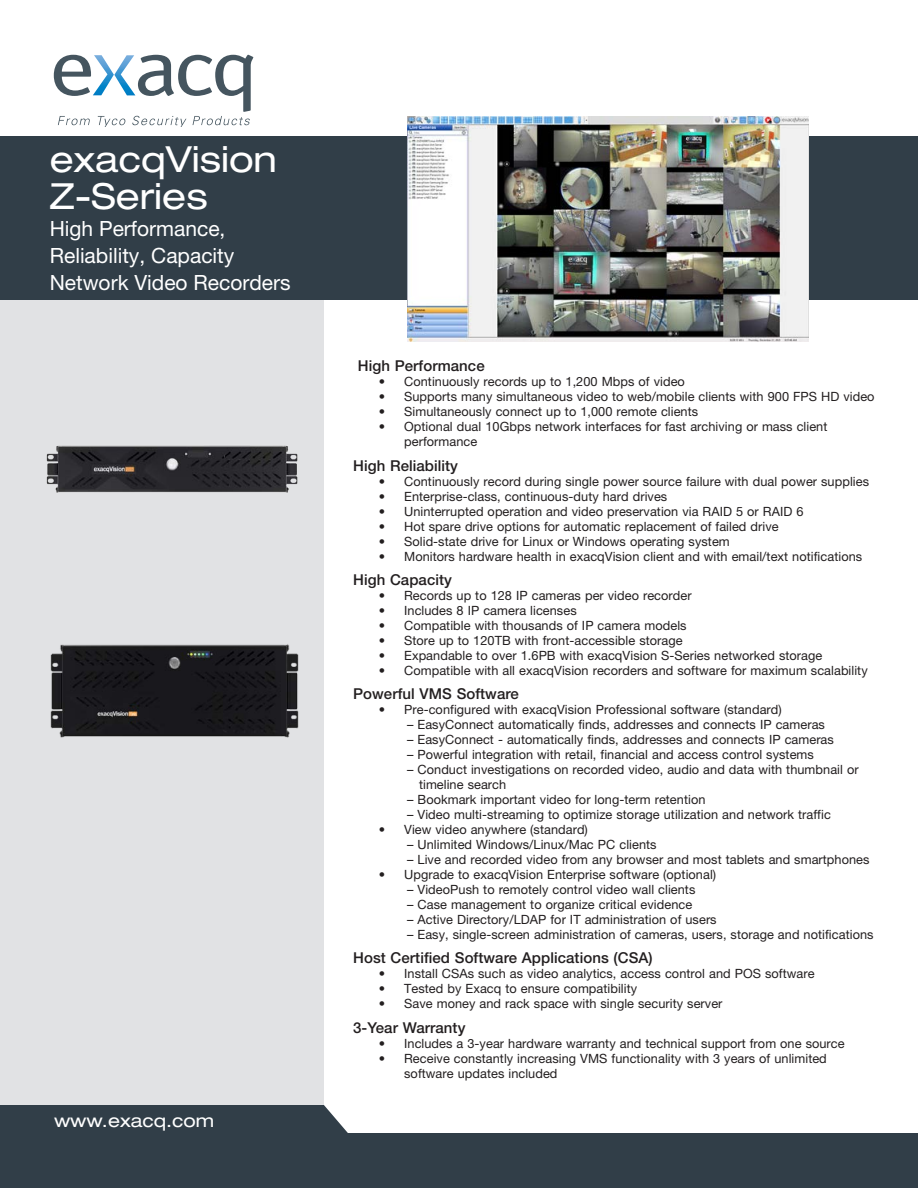
<style>
.page{position:relative;width:918px;height:1188px;background:#fff}
.page>*{position:absolute;margin:0;border:0;box-sizing:border-box;transform-origin:0 0}
.t1{font:expanded 36px/37.5px "Helvetica Neue LT Pro";color:#fff}
.t2{font:21px/27px "Helvetica Neue LT Pro";color:#fff}
.t3{font:expanded 18px "Helvetica Neue LT Pro";color:#fff}
.t4{font:500 15px "Helvetica Neue LT Pro";letter-spacing:.005em;color:#231f20}
.t5{font:12.75px/15px "Helvetica Neue LT Pro";letter-spacing:.005em;color:#231f20}
</style>
<div class="page">
<div style="left:0;top:279px;width:323px;height:846px;background:#e1e2e4"></div>
<div style="left:0;top:136px;width:918px;height:164px;background:#313e48"></div>
<div style="left:0;top:1105px;width:918px;height:83px;background:#313e48"></div>
<div style="left:325px;top:1089px;width:593px;height:44px;background:#fff"></div>
<svg style="left:324px;top:1105px;width:24px;height:28px"></svg>
<svg style="left:54px;top:55px;width:199px;height:72px"></svg>
<img style="left:46px;top:445px;width:252px;height:48px">
<img style="left:50px;top:644px;width:249px;height:94px">
<img style="left:407px;top:116px;width:401px;height:226px">
<h1 class="t1" style="left:50px;top:140px;width:229px">exacqVision<br>Z-Series</h1>
<h2 class="t2" style="left:50px;top:215px;width:243px">High Performance,<br>Reliability, Capacity<br>Network Video Recorders</h2>
<h3 class="t3" style="left:54px;top:1111px;width:162px">www.exacq.com</h3>
<p class="t4" style="left:358px;top:357px;width:128px">High Performance</p>
<p class="t5" style="left:379px;top:374px;width:308px">• Continuously records up to 1,200 Mbps of video</p>
<p class="t5" style="left:379px;top:389px;width:497px">• Supports many simultaneous video to web/mobile clients with 900 FPS HD video</p>
<p class="t5" style="left:379px;top:404px;width:321px">• Simultaneously connect up to 1,000 remote clients</p>
<p class="t5" style="left:404px;top:419px;width:425px;text-indent:-26px">• Optional dual 10Gbps network interfaces for fast archiving or mass client performance</p>
<p class="t4" style="left:353px;top:456px;width:106px">High Reliability</p>
<p class="t5" style="left:379px;top:473px;width:492px">• Continuously record during single power source failure with dual power supplies</p>
<p class="t5" style="left:379px;top:488px;width:290px">• Enterprise-class, continuous-duty hard drives</p>
<p class="t5" style="left:379px;top:503px;width:426px">• Uninterrupted operation and video preservation via RAID 5 or RAID 6</p>
<p class="t5" style="left:379px;top:518px;width:402px">• Hot spare drive options for automatic replacement of failed drive</p>
<p class="t5" style="left:379px;top:533px;width:353px">• Solid-state drive for Linux or Windows operating system</p>
<p class="t5" style="left:379px;top:548px;width:485px">• Monitors hardware health in exacqVision client and with email/text notifications</p>
<p class="t4" style="left:353px;top:571px;width:100px">High Capacity</p>
<p class="t5" style="left:379px;top:588px;width:315px">• Records up to 128 IP cameras per video recorder</p>
<p class="t5" style="left:379px;top:603px;width:200px">• Includes 8 IP camera licenses</p>
<p class="t5" style="left:379px;top:618px;width:309px">• Compatible with thousands of IP camera models</p>
<p class="t5" style="left:379px;top:633px;width:306px">• Store up to 120TB with front-accessible storage</p>
<p class="t5" style="left:379px;top:648px;width:445px">• Expandable to over 1.6PB with exacqVision S-Series networked storage</p>
<p class="t5" style="left:379px;top:663px;width:491px">• Compatible with all exacqVision recorders and software for maximum scalability</p>
<p class="t4" style="left:353px;top:685px;width:167px">Powerful VMS Software</p>
<p class="t5" style="left:379px;top:702px;width:405px">• Pre-configured with exacqVision Professional software (standard)</p>
<p class="t5" style="left:407px;top:717px;width:419px">– EasyConnect automatically finds, addresses and connects IP cameras</p>
<p class="t5" style="left:407px;top:732px;width:428px">– EasyConnect - automatically finds, addresses and connects IP cameras</p>
<p class="t5" style="left:407px;top:747px;width:408px">– Powerful integration with retail, financial and access control systems</p>
<p class="t5" style="left:419px;top:762px;width:441px;text-indent:-12px">– Conduct investigations on recorded video, audio and data with thumbnail or timeline search</p>
<p class="t5" style="left:407px;top:792px;width:300px">– Bookmark important video for long-term retention</p>
<p class="t5" style="left:407px;top:807px;width:425px">– Video multi-streaming to optimize storage utilization and network traffic</p>
<p class="t5" style="left:379px;top:822px;width:211px">• View video anywhere (standard)</p>
<p class="t5" style="left:407px;top:837px;width:251px">– Unlimited Windows/Linux/Mac PC clients</p>
<p class="t5" style="left:407px;top:852px;width:464px">– Live and recorded video from any browser and most tablets and smartphones</p>
<p class="t5" style="left:379px;top:867px;width:339px">• Upgrade to exacqVision Enterprise software (optional)</p>
<p class="t5" style="left:407px;top:882px;width:290px">– VideoPush to remotely control video wall clients</p>
<p class="t5" style="left:407px;top:897px;width:287px">– Case management to organize critical evidence</p>
<p class="t5" style="left:407px;top:912px;width:311px">– Active Directory/LDAP for IT administration of users</p>
<p class="t5" style="left:407px;top:927px;width:468px">– Easy, single-screen administration of cameras, users, storage and notifications</p>
<p class="t4" style="left:353px;top:949px;width:301px">Host Certified Software Applications (CSA)</p>
<p class="t5" style="left:379px;top:966px;width:438px">• Install CSAs such as video analytics, access control and POS software</p>
<p class="t5" style="left:379px;top:981px;width:260px">• Tested by Exacq to ensure compatibility</p>
<p class="t5" style="left:379px;top:996px;width:345px">• Save money and rack space with single security server</p>
<p class="t4" style="left:353px;top:1018px;width:114px">3-Year Warranty</p>
<p class="t5" style="left:379px;top:1035px;width:468px">• Includes a 3-year hardware warranty and technical support from one source</p>
<p class="t5" style="left:404px;top:1050px;width:424px;text-indent:-26px">• Receive constantly increasing VMS functionality with 3 years of unlimited software updates included</p>
</div>
